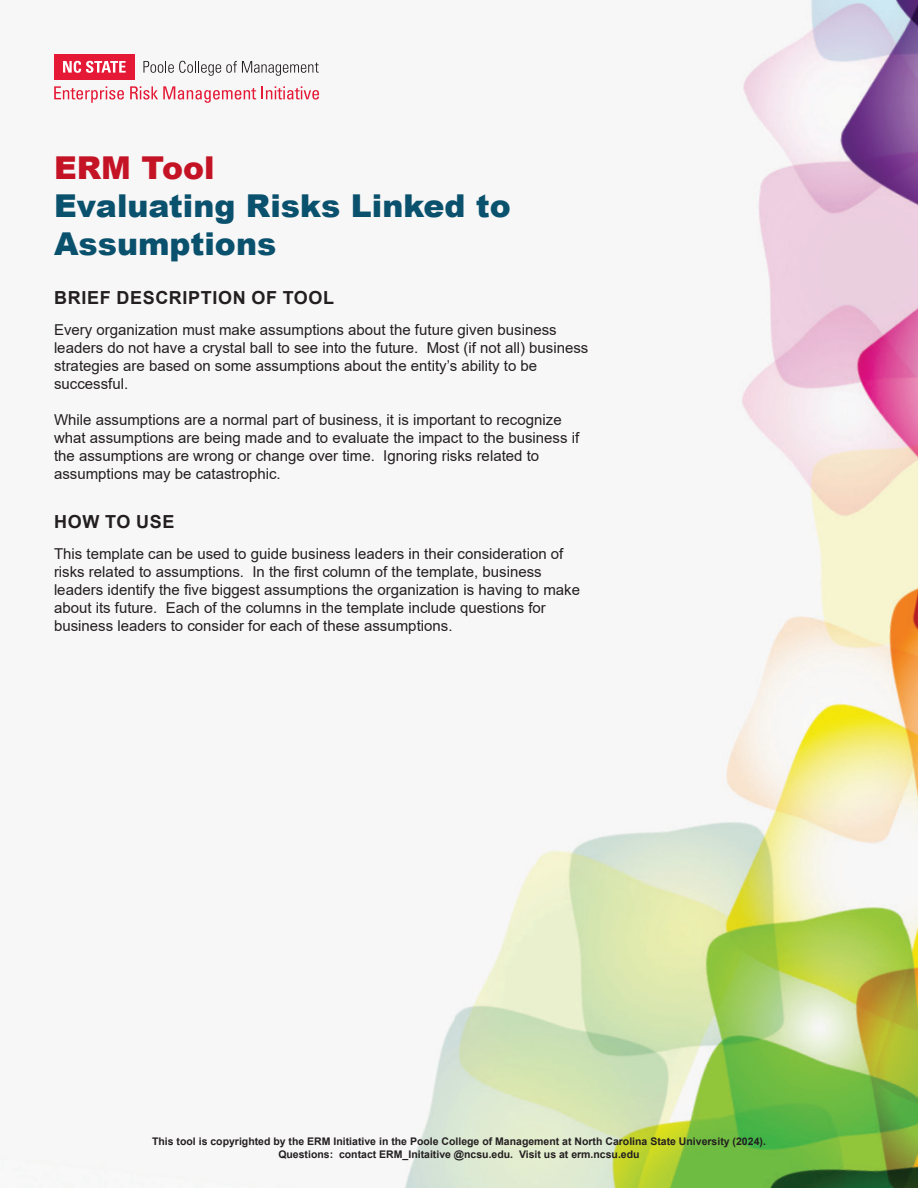
<style>
.page{position:relative;width:918px;height:1188px;background:#fff}
.page>*{position:absolute;margin:0;border:0;box-sizing:border-box;transform-origin:0 0}
.t1{font:900 31.5px/37.8px "Arial";color:#0a516d}
.TITLE_ERM_TOOL{font:900 31.5px "Arial";color:#c41324}
.t2{font:700 18px "Arial";letter-spacing:.035em;color:#231f20}
.PARAGRAPH_STYLE{font:15px/18px "Arial";color:#231f20}
.t3{font:700 10.5px/12.6px "Arial";color:#231f20;text-align:center}
</style>
<div class="page">
<img style="left:143px;top:0;width:775px;height:1188px">
<div style="left:54px;top:54px;width:81px;height:26px;background:#e51836"></div>
<svg style="left:63px;top:61px;width:63px;height:12px"></svg>
<svg style="left:143px;top:61px;width:176px;height:15px"></svg>
<svg style="left:54px;top:86px;width:70px;height:17px"></svg>
<svg style="left:130px;top:86px;width:126px;height:17px"></svg>
<svg style="left:262px;top:86px;width:57px;height:14px"></svg>
<p class="TITLE_ERM_TOOL" style="left:54px;top:145px;width:162px">ERM Tool</p>
<p class="t1" style="left:54px;top:186px;width:458px">Evaluating Risks Linked to<br>Assumptions</p>
<p class="t2" style="left:54px;top:285px;width:281px">BRIEF DESCRIPTION OF TOOL</p>
<p class="PARAGRAPH_STYLE" style="left:54px;top:321px;width:536px">Every organization must make assumptions about the future given business leaders do not have a crystal ball to see into the future. Most (if not all) business strategies are based on some assumptions about the entity’s ability to be</p>
<p class="PARAGRAPH_STYLE" style="left:54px;top:375px;width:76px">successful.</p>
<p class="PARAGRAPH_STYLE" style="left:54px;top:411px;width:527px">While assumptions are a normal part of business, it is important to recognize what assumptions are being made and to evaluate the impact to the business if the assumptions are wrong or change over time. Ignoring risks related to</p>
<p class="PARAGRAPH_STYLE" style="left:54px;top:465px;width:228px">assumptions may be catastrophic.</p>
<p class="t2" style="left:54px;top:509px;width:122px">HOW TO USE</p>
<p class="PARAGRAPH_STYLE" style="left:54px;top:545px;width:528px">This template can be used to guide business leaders in their consideration of risks related to assumptions. In the first column of the template, business leaders identify the five biggest assumptions the organization is having to make about its future. Each of the columns in the template include questions for business leaders to consider for each of these assumptions.</p>
<p class="t3" style="left:152px;top:1135px;width:615px">This tool is copyrighted by the ERM Initiative in the Poole College of Management at North Carolina State University (2024).<br>Questions: contact ERM_Initaitive @ncsu.edu. Visit us at erm.ncsu.edu</p>
</div>
